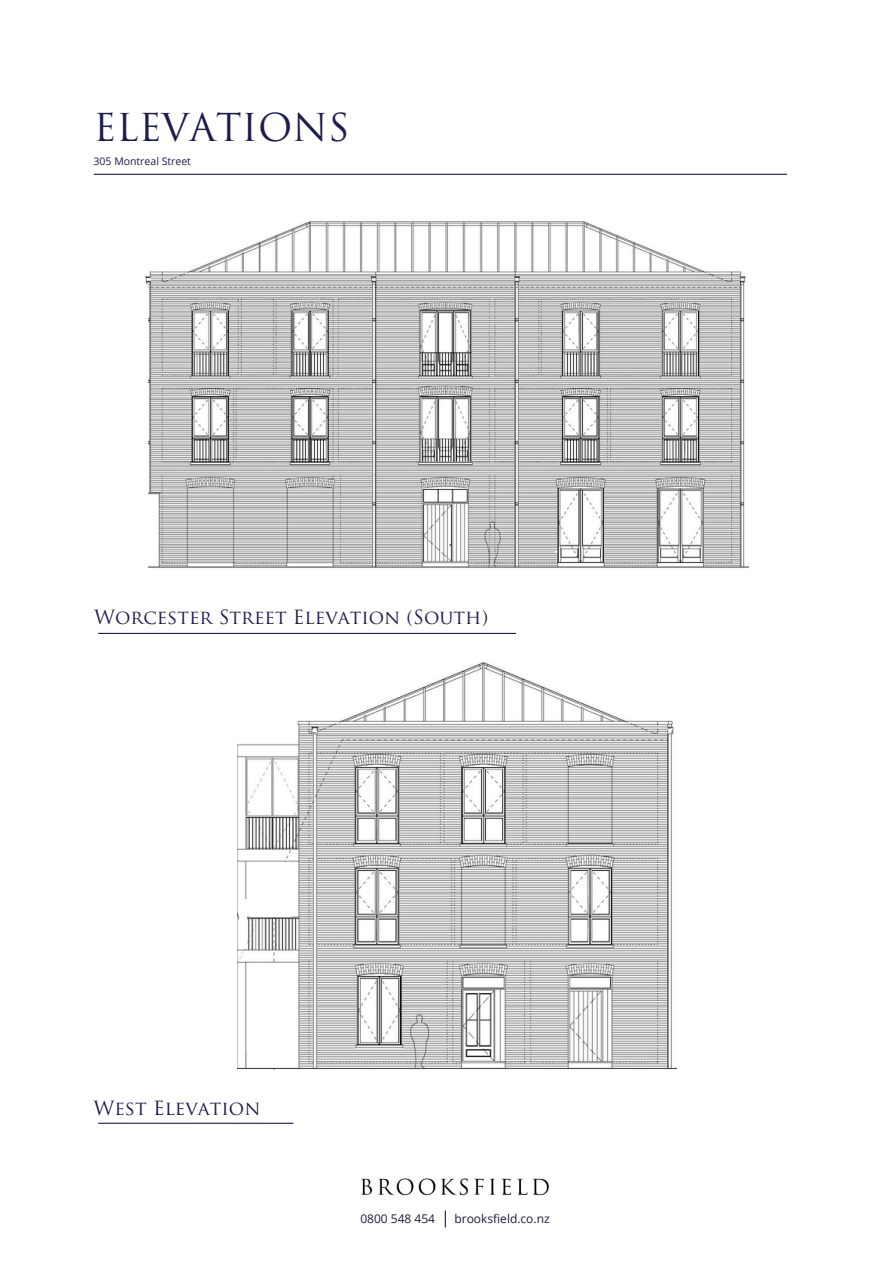
<style>
.page{position:relative;width:894px;height:1264px;background:#fff}
.page>*{position:absolute;margin:0;border:0;box-sizing:border-box;transform-origin:0 0}
.t1{font:37.5px "Trajan Pro";color:#1c1d4b}
.t2{font:19.05px "Trajan Pro";color:#1c1d4b}
.t3{font:12px "Open Sans";color:#1c1d3a}
.t4{font:10.5px "Open Sans";color:#1c1d4b}
</style>
<div class="page">
<hr style="left:94px;top:174px;width:692px;height:1px;background:#1c1d4b">
<img style="left:361px;top:1178px;width:188px;height:18px">
<svg style="left:444px;top:1210px;width:2px;height:16px"></svg>
<img style="left:145px;top:221px;width:602px;height:347px">
<img style="left:237px;top:662px;width:439px;height:407px">
<hr style="left:98px;top:633px;width:417px;height:1px;background:#1c1d4b">
<div style="left:107px;top:284px;width:40px;height:293px;background:#fff"></div>
<div style="left:250px;top:862px;width:41px;height:55px;background:#fff"></div>
<div style="left:256px;top:962px;width:40px;height:104px;background:#fff"></div>
<div style="left:239px;top:899px;width:7px;height:50px;background:#fff"></div>
<hr style="left:98px;top:1122px;width:195px;height:1px;background:#1c1d4b">
<h2 class="t1" style="left:94px;top:113px;width:257px">ELEVATIONS</h2>
<p class="t4" style="left:94px;top:154px;width:99px">305 Montreal Street</p>
<h3 class="t2" style="left:94px;top:610px;width:395px">Worcester Street Elevation (South)</h3>
<h3 class="t2" style="left:94px;top:1101px;width:168px">West Elevation</h3>
<p class="t3" style="left:360px;top:1209px;width:76px">0800 548 454</p>
<p class="t3" style="left:454px;top:1209px;width:97px">brooksfield.co.nz</p>
</div>
